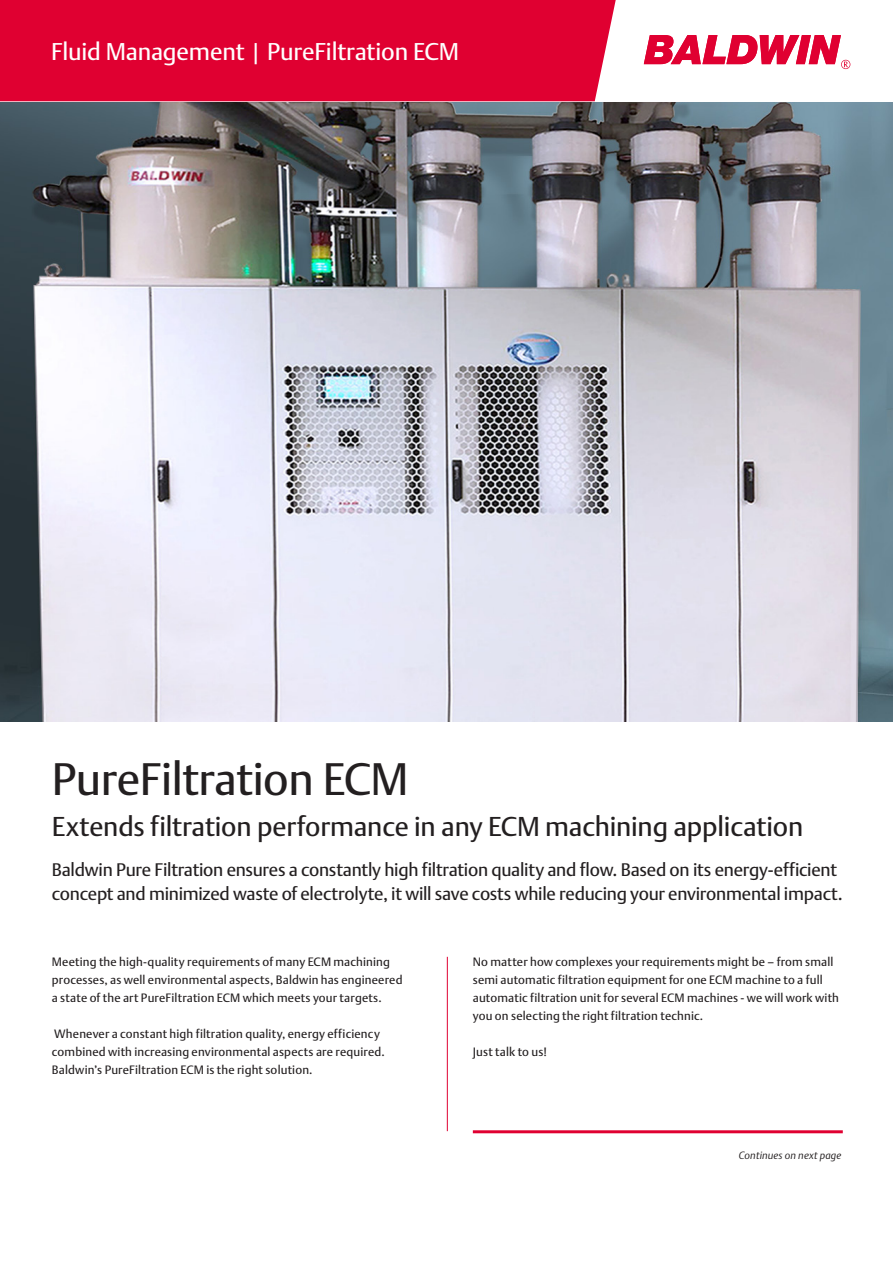
<style>
.page{position:relative;width:893px;height:1263px;background:#fff}
.page>*{position:absolute;margin:0;border:0;box-sizing:border-box;transform-origin:0 0}
.Heading_1{font:45px "DTL Argo T";letter-spacing:-.01em;color:#231f20}
.Heading_1-2{font:27px "DTL Argo T";letter-spacing:-.01em;color:#231f20}
.Header__Publication{font:24px "DTL Argo T";letter-spacing:-.005em;color:#fff}
.Introduction{font:18px/24px "DTL Argo T";letter-spacing:-.015em;color:#231f20}
.Copy{font:12px/18px "DTL Argo T";letter-spacing:.01em;color:#231f20}
.Referal{font:italic 300 10.5px "DTL Argo T";letter-spacing:.015em;color:#231f20}
.s1{font-weight:300}
</style>
<div class="page">
<div style="left:0;top:0;width:616px;height:101px;background:#e00031"></div>
<svg style="left:644px;top:35px;width:206px;height:34px"></svg>
<img style="left:0;top:102px;width:893px;height:619px">
<hr style="left:473px;top:1130px;width:370px;height:3px;background:#e00031">
<hr style="left:447px;top:957px;width:1px;height:174px;background:#e00031">
<p class="Header__Publication" style="left:51px;top:37px;width:409px">Fluid Management <span class="s1">|</span> PureFiltration ECM</p>
<p class="Heading_1" style="left:52px;top:752px;width:358px">PureFiltration ECM</p>
<p class="Heading_1-2" style="left:52px;top:810px;width:753px">Extends filtration performance in any ECM machining application</p>
<p class="Introduction" style="left:52px;top:857px;width:792px">Baldwin Pure Filtration ensures a constantly high filtration quality and flow. Based on its energy-efficient concept and minimized waste of electrolyte, it will save costs while reducing your environmental impact.</p>
<p class="Copy" style="left:52px;top:953px;width:340px">Meeting the high-quality requirements of many ECM machining</p>
<p class="Copy" style="left:52px;top:971px;width:352px">processes, as well environmental aspects, Baldwin has engineered</p>
<p class="Copy" style="left:52px;top:989px;width:331px">a state of the art PureFiltration ECM which meets your targets.</p>
<p class="Copy" style="left:54px;top:1025px;width:327px">Whenever a constant high filtration quality, energy efficiency</p>
<p class="Copy" style="left:52px;top:1043px;width:334px">combined with increasing environmental aspects are required.</p>
<p class="Copy" style="left:52px;top:1061px;width:262px">Baldwin’s PureFiltration ECM is the right solution.</p>
<p class="Copy" style="left:473px;top:953px;width:362px">No matter how complexes your requirements might be – from small semi automatic filtration equipment for one ECM machine to a full</p>
<p class="Copy" style="left:473px;top:989px;width:368px">automatic filtration unit for several ECM machines - we will work with you on selecting the right filtration technic.</p>
<p class="Copy" style="left:473px;top:1043px;width:76px">Just talk to us!</p>
<p class="Referal" style="left:739px;top:1149px;width:104px">Continues on next page</p>
</div>
